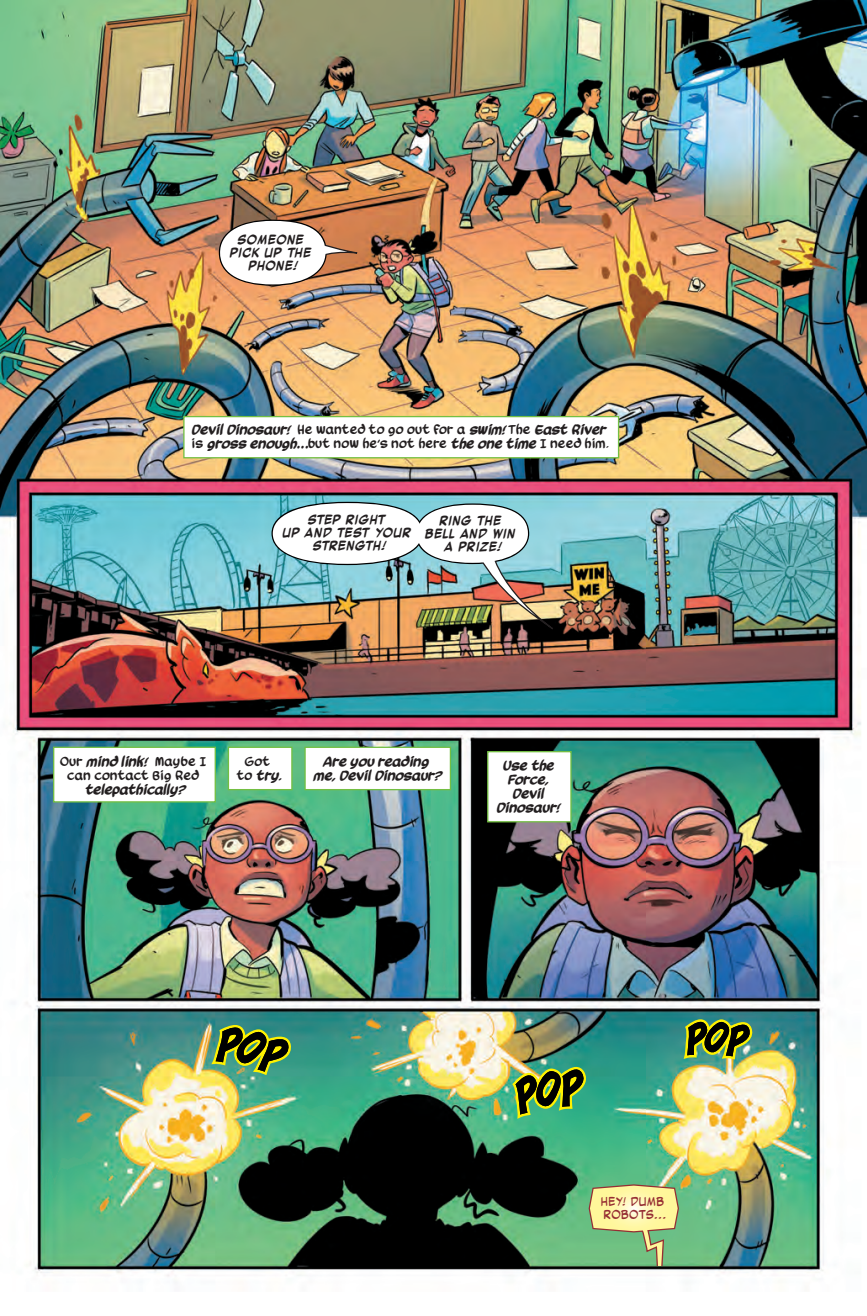
<style>
.page{position:relative;width:867px;height:1316px;background:#fff}
.page>*{position:absolute;margin:0;border:0;box-sizing:border-box;transform-origin:0 0}
.t1{font:italic 700 11.38px/14px "VC Next Wave";letter-spacing:-.005em;color:#231f20;text-align:center}
.t2{font:italic 700 11.38px/13.1px "VC Marvelous";letter-spacing:.01em;color:#231f20;text-align:center}
.t3{font:11.38px/14px "VC Next Wave";letter-spacing:.005em;color:#231f20;text-align:center}
.t4{font:11.38px/13.1px "VC Marvelous";letter-spacing:.015em;color:#962e33}
.s1{font-weight:400;font-style:normal}
.s2{font-weight:700;font-style:italic}
</style>
<div class="page">
<img style="left:0;top:0;width:866px;height:1277px">
<img style="left:271px;top:501px;width:283px;height:129px">
<svg style="left:219px;top:219px;width:139px;height:67px;background:#bc805b"></svg>
<div style="left:183px;top:416px;width:436px;height:42px;background:#fff;border:1px solid #74bf43"></div>
<div style="left:53px;top:746px;width:163px;height:56px;background:#fff;border:1px solid #74bf43"></div>
<div style="left:228px;top:746px;width:64px;height:44px;background:#fff;border:1px solid #74bf43"></div>
<div style="left:304px;top:746px;width:147px;height:44px;background:#fff;border:1px solid #74bf43"></div>
<div style="left:487px;top:750px;width:84px;height:72px;background:#fff;border:1px solid #74bf43"></div>
<div style="left:220px;top:221px;width:105px;height:63px;background:#fff;border-radius:50%"></div>
<div style="left:273px;top:503px;width:149px;height:60px;background:#fff;border-radius:50%"></div>
<div style="left:417px;top:504px;width:111px;height:58px;background:#fff;border-radius:50%"></div>
<svg style="left:588px;top:1184px;width:90px;height:81px;background:#bad390"></svg>
<svg style="left:211px;top:1023px;width:80px;height:51px;background:#51743c"></svg>
<svg style="left:512px;top:1065px;width:75px;height:53px;background:#557f3b"></svg>
<svg style="left:683px;top:1017px;width:70px;height:42px;background:#597132"></svg>
<p class="t2" style="left:230px;top:234px;width:83px">SOMEONE<br>PICK UP THE<br>PHONE!</p>
<p class="t1" style="left:191px;top:422px;width:419px;text-align:left">Devil Dinosaur! <span class="s1">He wanted to go out for a</span> swim!<span class="s1">The</span> East River <span class="s1">is</span> gross enough…<span class="s1">but now he’s not here</span> the one time <span class="s1">I need him.</span></p>
<p class="t2" style="left:282px;top:514px;width:130px">STEP RIGHT<br>UP AND TEST YOUR<br>STRENGTH!</p>
<p class="t2" style="left:424px;top:515px;width:92px">RING THE<br>BELL AND WIN<br>A PRIZE!</p>
<p class="t3" style="left:60px;top:753px;width:148px">Our <span class="s2">mind link!</span> Maybe I can contact Big Red</p>
<p class="t1" style="left:85px;top:781px;width:102px">telepathically?</p>
<p class="t3" style="left:237px;top:753px;width:46px">Got<br>to <span class="s2">try.</span></p>
<p class="t1" style="left:313px;top:753px;width:130px">Are you reading me, Devil Dinosaur?</p>
<p class="t1" style="left:496px;top:758px;width:69px">Use the<br>Force,<br>Devil<br>Dinosaur!</p>
<p class="t4" style="left:601px;top:1196px;width:67px">HEY! DUMB<br>ROBOTS…</p>
</div>
